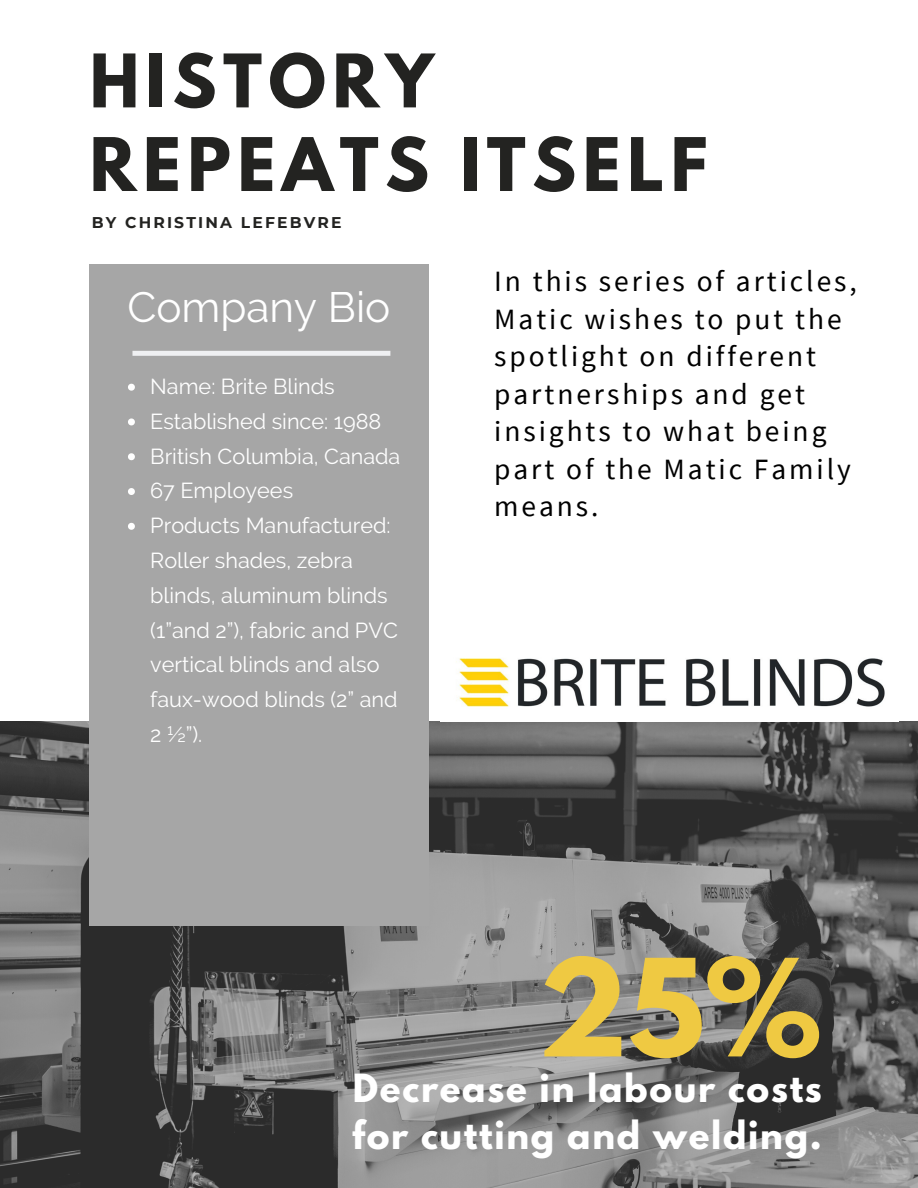
<style>
.page{position:relative;width:918px;height:1188px;background:#fff}
.page>*{position:absolute;margin:0;border:0;box-sizing:border-box;transform-origin:0 0}
.t1{font:700 119.55px "League Spartan";color:#efc942}
.t2{font:700 65.4px/83.6px "League Spartan";letter-spacing:.1em;color:#232321}
.t3{font:42.3px "Raleway";color:#fff}
.t4{font:700 34.35px/46.8px "League Spartan";letter-spacing:.05em;color:#fff}
.t5{font:29.4px/37.5px "Source Sans Pro";letter-spacing:.1em;color:#000}
.t6{font:21.6px/34.8px "Raleway";color:#fff}
.t7{font:700 15.6px "Montserrat";letter-spacing:.14em;color:#232321}
</style>
<div class="page">
<img style="left:0;top:721px;width:918px;height:467px">
<div style="left:90px;top:264px;width:338px;height:661px;background:#a6a6a6"></div>
<svg style="left:132px;top:351px;width:258px;height:5px"></svg>
<svg style="left:128px;top:384px;width:7px;height:7px"></svg>
<svg style="left:128px;top:418px;width:7px;height:7px"></svg>
<svg style="left:128px;top:453px;width:7px;height:7px"></svg>
<svg style="left:128px;top:488px;width:7px;height:7px"></svg>
<svg style="left:128px;top:523px;width:7px;height:7px"></svg>
<img style="left:441px;top:658px;width:458px;height:64px">
<h2 class="t2" style="left:90px;top:48px;width:620px">HISTORY<br>REPEATS ITSELF</h2>
<p class="t7" style="left:92px;top:213px;width:251px">BY CHRISTINA LEFEBVRE</p>
<h3 class="t3" style="left:127px;top:283px;width:265px">Company Bio</h3>
<p class="t6" style="left:150px;top:369px;width:252px">Name: Brite Blinds<br>Established since: 1988<br>British Columbia, Canada<br>67 Employees<br>Products Manufactured:<br>Roller shades, zebra blinds, aluminum blinds (1”and 2”), fabric and PVC vertical blinds and also faux-wood blinds (2” and<br>2 ½”).</p>
<h3 class="t5" style="left:494px;top:262px;width:364px">In this series of articles,<br>Matic wishes to put the spotlight on different partnerships and get insights to what being part of the Matic Family means.</h3>
<h1 class="t1" style="left:538px;top:949px;width:286px">25%</h1>
<h3 class="t4" style="left:352px;top:1070px;width:471px">Decrease in labour costs for cutting and welding.</h3>
</div>
